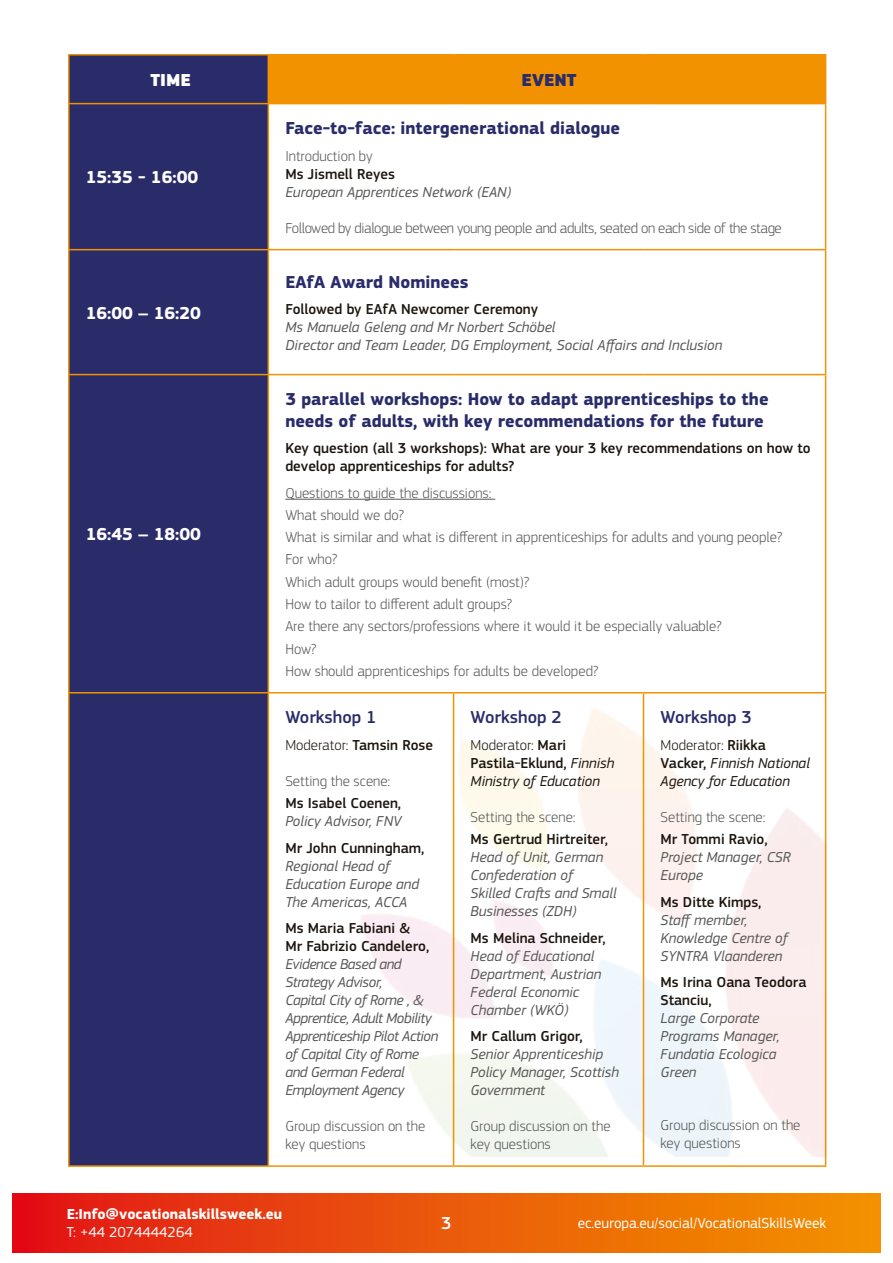
<style>
.page{position:relative;width:893px;height:1263px;background:#fff}
.page>*{position:absolute;margin:0;border:0;box-sizing:border-box;transform-origin:0 0}
.TABLE_-_Event_detail{font:700 18px/21.6px "EC Square Sans Pro";color:#292c69}
.Table_-_TIME{font:700 18px "EC Square Sans Pro";color:#fff}
.TABLE-event_details{font:500 18px "EC Square Sans Pro";color:#292c69}
.Table_Title_-_EVENT{font:900 18px "EC Square Sans Pro Extra";color:#292c69}
.Table_title_-_TIME{font:900 18px "EC Square Sans Pro Extra";color:#fff}
.t1{font:500 18px "EC Square Sans Pro";color:#fff}
.Table_-_job_title{font:italic 15px/18px "EC Square Sans Pro";color:#575756}
.Table_-_other_detail{font:300 15px/18px "EC Square Sans Pro";color:#575756}
.Table_-_name{font:500 15px/18px "EC Square Sans Pro";color:#1d160f}
.Table_-_job_title-2{font:italic 15px/18px "EC Square Sans Pro";letter-spacing:-.025em;color:#575756}
.Table_-_name-2{font:italic 15px/18px "EC Square Sans Pro";color:#1d160f}
.Table_-_other_detail-2{font:300 15px "EC Square Sans Pro";letter-spacing:-.025em;color:#575756}
.t2{font:15px "EC Square Sans Pro";color:#fff}
.t3{font:700 15px "EC Square Sans Pro";color:#fff}
.Table_-_name-3{font:300 15px "EC Square Sans Pro";color:#1d160f}
.s1{font-weight:500}
.s2{font-weight:300;font-style:normal}
.s3{font-weight:500;font-style:normal}
</style>
<div class="page">
<div style="left:13px;top:1194px;width:867px;height:58px;background:linear-gradient(to right,#e21617,#f29700)"></div>
<img style="left:306px;top:680px;width:519px;height:477px">
<div style="left:70px;top:56px;width:198px;height:1109px;background:#292c69"></div>
<div style="left:268px;top:55px;width:558px;height:49px;background:#f39200"></div>
<hr style="left:68px;top:104px;width:2px;height:145px;background:#f39200">
<hr style="left:268px;top:104px;width:1px;height:145px;background:#f39200">
<hr style="left:825px;top:104px;width:1px;height:145px;background:#f39200">
<hr style="left:68px;top:249px;width:200px;height:1px;background:#f39200">
<hr style="left:68px;top:250px;width:2px;height:124px;background:#f39200">
<hr style="left:268px;top:249px;width:186px;height:1px;background:#f39200">
<hr style="left:268px;top:250px;width:1px;height:124px;background:#f39200">
<hr style="left:454px;top:249px;width:189px;height:1px;background:#f39200">
<hr style="left:643px;top:249px;width:183px;height:1px;background:#f39200">
<hr style="left:825px;top:250px;width:1px;height:124px;background:#f39200">
<hr style="left:68px;top:374px;width:200px;height:1px;background:#f39200">
<hr style="left:68px;top:375px;width:2px;height:317px;background:#f39200">
<hr style="left:268px;top:374px;width:186px;height:1px;background:#f39200">
<hr style="left:268px;top:375px;width:1px;height:317px;background:#f39200">
<hr style="left:454px;top:374px;width:189px;height:1px;background:#f39200">
<hr style="left:643px;top:374px;width:183px;height:1px;background:#f39200">
<hr style="left:825px;top:375px;width:1px;height:317px;background:#f39200">
<hr style="left:68px;top:692px;width:200px;height:1px;background:#f39200">
<hr style="left:68px;top:693px;width:2px;height:472px;background:#f39200">
<hr style="left:268px;top:692px;width:186px;height:1px;background:#f39200">
<hr style="left:268px;top:693px;width:1px;height:472px;background:#f39200">
<hr style="left:454px;top:692px;width:189px;height:1px;background:#f39200">
<hr style="left:453px;top:693px;width:1px;height:472px;background:#f39200">
<hr style="left:643px;top:692px;width:183px;height:1px;background:#f39200">
<hr style="left:643px;top:693px;width:1px;height:472px;background:#f39200">
<hr style="left:825px;top:693px;width:1px;height:472px;background:#f39200">
<hr style="left:68px;top:1165px;width:200px;height:2px;background:#f39200">
<hr style="left:268px;top:1165px;width:186px;height:2px;background:#f39200">
<hr style="left:454px;top:1165px;width:189px;height:2px;background:#f39200">
<hr style="left:643px;top:1165px;width:183px;height:2px;background:#f39200">
<hr style="left:68px;top:54px;width:200px;height:2px;background:#f39200">
<hr style="left:68px;top:56px;width:2px;height:47px;background:#f39200">
<hr style="left:268px;top:54px;width:186px;height:2px;background:#f39200">
<hr style="left:454px;top:54px;width:189px;height:2px;background:#f39200">
<hr style="left:643px;top:54px;width:183px;height:2px;background:#f39200">
<hr style="left:68px;top:103px;width:200px;height:1px;background:#f39200">
<hr style="left:285px;top:499px;width:210px;height:1px;background:#575756">
<p class="Table_title_-_TIME" style="left:150px;top:69px;width:42px">TIME</p>
<p class="Table_Title_-_EVENT" style="left:521px;top:69px;width:57px">EVENT</p>
<p class="Table_-_TIME" style="left:86px;top:167px;width:114px">15:35 - 16:00</p>
<p class="Table_-_TIME" style="left:86px;top:302px;width:117px">16:00 – 16:20</p>
<p class="Table_-_TIME" style="left:86px;top:524px;width:117px">16:45 – 18:00</p>
<p class="TABLE_-_Event_detail" style="left:285px;top:118px;width:336px">Face-to-face: intergenerational dialogue</p>
<p class="Table_-_other_detail" style="left:285px;top:147px;width:89px">Introduction by</p>
<p class="Table_-_name" style="left:285px;top:165px;width:111px">Ms Jismell Reyes</p>
<p class="Table_-_job_title" style="left:285px;top:183px;width:227px">European Apprentices Network (EAN)</p>
<p class="Table_-_other_detail-2" style="left:285px;top:219px;width:498px">Followed by dialogue between young people and adults, seated on each side of the stage</p>
<p class="TABLE_-_Event_detail" style="left:285px;top:271px;width:185px">EAfA Award Nominees</p>
<p class="Table_-_name" style="left:285px;top:300px;width:254px">Followed by EAfA Newcomer Ceremony</p>
<p class="Table_-_job_title" style="left:285px;top:318px;width:272px">Ms Manuela Geleng and Mr Norbert Schöbel</p>
<p class="Table_-_job_title" style="left:285px;top:336px;width:438px">Director and Team Leader, DG Employment, Social Affairs and Inclusion</p>
<p class="TABLE_-_Event_detail" style="left:285px;top:389px;width:485px">3 parallel workshops: How to adapt apprenticeships to the needs of adults, with key recommendations for the future</p>
<p class="Table_-_name" style="left:285px;top:440px;width:527px">Key question (all 3 workshops): What are your 3 key recommendations on how to develop apprenticeships for adults?</p>
<p class="Table_-_other_detail" style="left:285px;top:484px;width:208px">Questions to guide the discussions:</p>
<p class="Table_-_other_detail" style="left:285px;top:506px;width:120px">What should we do?</p>
<p class="Table_-_other_detail" style="left:285px;top:528px;width:499px">What is similar and what is different in apprenticeships for adults and young people?</p>
<p class="Table_-_other_detail" style="left:285px;top:550px;width:53px">For who?</p>
<p class="Table_-_other_detail" style="left:285px;top:573px;width:245px">Which adult groups would benefit (most)?</p>
<p class="Table_-_other_detail" style="left:285px;top:595px;width:228px">How to tailor to different adult groups?</p>
<p class="Table_-_other_detail" style="left:285px;top:617px;width:438px">Are there any sectors/professions where it would it be especially valuable?</p>
<p class="Table_-_other_detail" style="left:285px;top:639px;width:33px">How?</p>
<p class="Table_-_other_detail" style="left:285px;top:662px;width:314px">How should apprenticeships for adults be developed?</p>
<p class="TABLE-event_details" style="left:285px;top:707px;width:93px">Workshop 1</p>
<p class="Table_-_name-3" style="left:285px;top:736px;width:149px">Moderator: <span class="s1">Tamsin Rose</span></p>
<p class="Table_-_other_detail" style="left:285px;top:772px;width:107px">Setting the scene:</p>
<p class="Table_-_name" style="left:285px;top:794px;width:117px">Ms Isabel Coenen,</p>
<p class="Table_-_job_title" style="left:285px;top:812px;width:118px">Policy Advisor, FNV</p>
<p class="Table_-_name" style="left:285px;top:839px;width:141px">Mr John Cunningham,</p>
<p class="Table_-_job_title" style="left:285px;top:857px;width:135px">Regional Head of<br>Education Europe and<br>The Americas, ACCA</p>
<p class="Table_-_name" style="left:285px;top:919px;width:145px">Ms Maria Fabiani &amp;<br>Mr Fabrizio Candelero,</p>
<p class="Table_-_job_title-2" style="left:285px;top:955px;width:154px">Evidence Based and<br>Strategy Advisor,<br>Capital City of Rome , &amp;<br>Apprentice, Adult Mobility<br>Apprenticeship Pilot Action of Capital City of Rome and German Federal<br>Employment Agency</p>
<p class="Table_-_other_detail" style="left:285px;top:1117px;width:142px">Group discussion on the key questions</p>
<p class="TABLE-event_details" style="left:471px;top:707px;width:93px">Workshop 2</p>
<p class="Table_-_name-2" style="left:471px;top:736px;width:145px"><span class="s2">Moderator:</span> <span class="s3">Mari<br>Pastila-Eklund,</span> Finnish<br>Ministry of Education</p>
<p class="Table_-_other_detail" style="left:471px;top:808px;width:106px">Setting the scene:</p>
<p class="Table_-_name" style="left:471px;top:830px;width:139px">Ms Gertrud Hirtreiter,</p>
<p class="Table_-_job_title" style="left:471px;top:848px;width:148px">Head of Unit, German<br>Confederation of<br>Skilled Crafts and Small<br>Businesses (ZDH)</p>
<p class="Table_-_name" style="left:471px;top:929px;width:137px">Ms Melina Schneider,</p>
<p class="Table_-_job_title" style="left:471px;top:947px;width:132px">Head of Educational<br>Department, Austrian<br>Federal Economic<br>Chamber (WKÖ)</p>
<p class="Table_-_name" style="left:471px;top:1027px;width:114px">Mr Callum Grigor,</p>
<p class="Table_-_job_title" style="left:471px;top:1045px;width:150px">Senior Apprenticeship<br>Policy Manager, Scottish<br>Government</p>
<p class="Table_-_other_detail" style="left:471px;top:1117px;width:142px">Group discussion on the key questions</p>
<p class="TABLE-event_details" style="left:660px;top:707px;width:93px">Workshop 3</p>
<p class="Table_-_name-2" style="left:660px;top:736px;width:151px"><span class="s2">Moderator:</span> <span class="s3">Riikka<br>Vacker,</span> Finnish National<br>Agency for Education</p>
<p class="Table_-_other_detail" style="left:660px;top:808px;width:106px">Setting the scene:</p>
<p class="Table_-_name" style="left:660px;top:830px;width:109px">Mr Tommi Ravio,</p>
<p class="Table_-_job_title" style="left:660px;top:848px;width:132px">Project Manager, CSR<br>Europe</p>
<p class="Table_-_name" style="left:660px;top:893px;width:102px">Ms Ditte Kimps,</p>
<p class="Table_-_job_title" style="left:660px;top:911px;width:129px">Staff member,<br>Knowledge Centre of<br>SYNTRA Vlaanderen</p>
<p class="Table_-_name" style="left:660px;top:973px;width:147px">Ms Irina Oana Teodora<br>Stanciu,</p>
<p class="Table_-_job_title" style="left:660px;top:1009px;width:121px">Large Corporate<br>Programs Manager,<br>Fundatia Ecologica<br>Green</p>
<p class="Table_-_other_detail" style="left:660px;top:1116px;width:142px">Group discussion on the key questions</p>
<p class="t3" style="left:67px;top:1205px;width:217px">E:Info@vocationalskillsweek.eu</p>
<p class="t2" style="left:67px;top:1223px;width:127px">T: +44 2074444264</p>
<p class="t1" style="left:441px;top:1213px;width:12px">3</p>
<p class="t2" style="left:578px;top:1215px;width:250px">ec.europa.eu/social/VocationalSkillsWeek</p>
</div>
